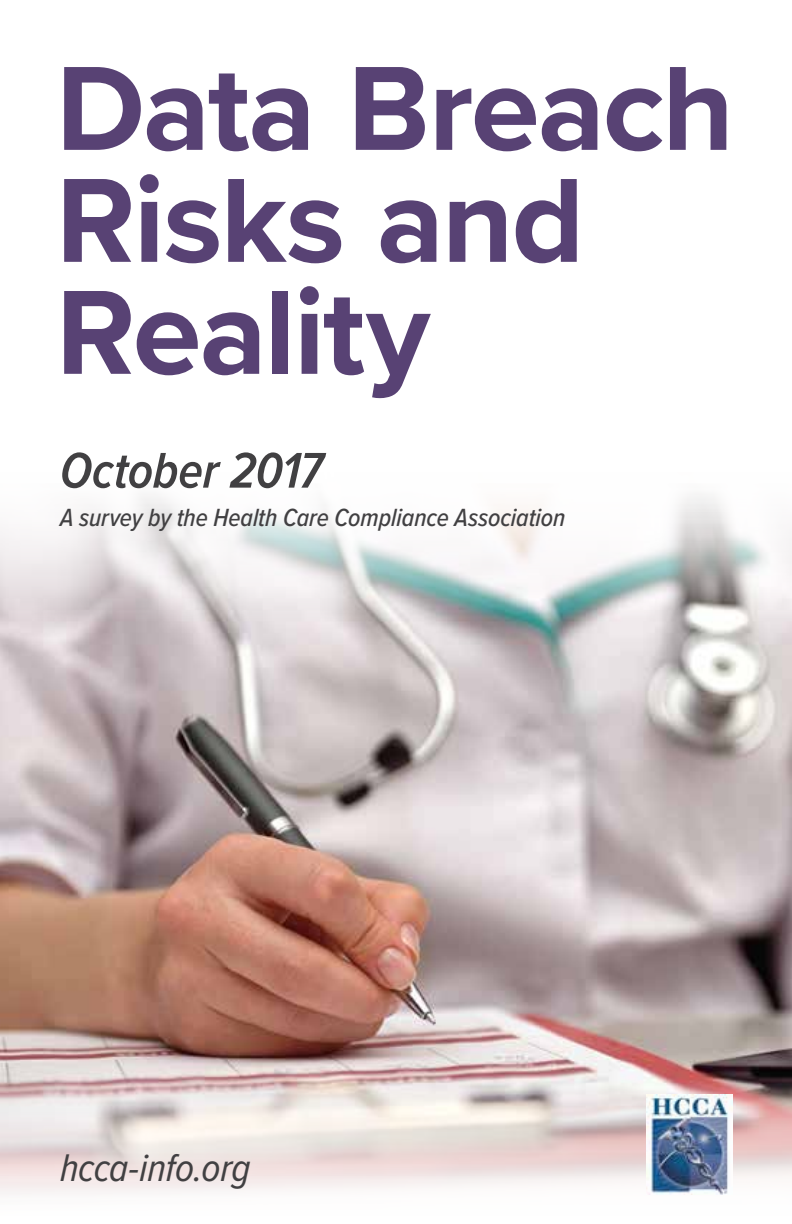
<style>
.page{position:relative;width:792px;height:1224px;background:#fff}
.page>*{position:absolute;margin:0;border:0;box-sizing:border-box;transform-origin:0 0}
.t1{font:700 124.2px/112px "Proxima Nova";letter-spacing:-.02em;color:#584274}
.t2{font:italic 600 52px "Proxima Nova Cond";letter-spacing:-.005em;color:#414042}
.t3{font:italic 40px "Proxima Nova Cond";letter-spacing:-.01em;color:#414042}
.t4{font:italic 500 25.8px "Proxima Nova Cond";letter-spacing:-.005em;color:#414042}
</style>
<div class="page">
<img style="left:0;top:494px;width:792px;height:701px">
<img style="left:647px;top:1094px;width:85px;height:100px">
<h1 class="t1" style="left:56px;top:50px;width:680px">Data Breach<br>Risks and<br>Reality</h1>
<h2 class="t2" style="left:60px;top:432px;width:264px">October 2017</h2>
<p class="t4" style="left:60px;top:498px;width:507px">A survey by the Health Care Compliance Association</p>
<h3 class="t3" style="left:60px;top:1138px;width:192px">hcca-info.org</h3>
</div>
